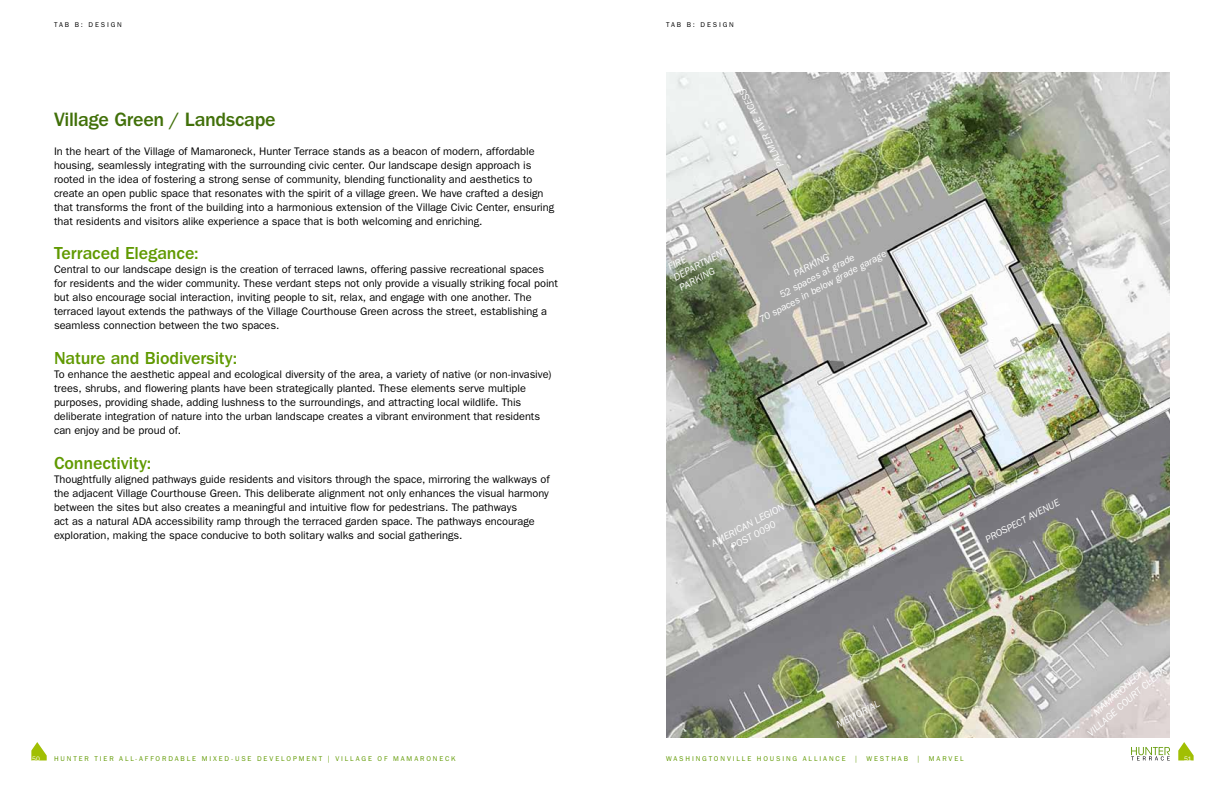
<style>
.page{position:relative;width:1224px;height:792px;background:#fff}
.page>*{position:absolute;margin:0;border:0;box-sizing:border-box;transform-origin:0 0}
.t1{font:500 20px "ITC Franklin Gothic Std";letter-spacing:-.015em;color:#417009}
.t2{font:500 18px "ITC Franklin Gothic Std";letter-spacing:-.005em;color:#609900}
.t3{font:11px/14px "ITC Franklin Gothic Std";letter-spacing:-.005em;color:#000}
.t4{font:italic 10px/12px "ITC Franklin Gothic Std";color:#fff;text-align:center}
.t5{font:7px "ITC Franklin Gothic Std";letter-spacing:.27em;color:#609900}
.t6{font:7px "ITC Franklin Gothic Std";letter-spacing:.27em;color:#000}
.t7{font:6.5px "ITC Franklin Gothic Std";color:#fff}
</style>
<div class="page">
<img style="left:666px;top:72px;width:504px;height:666px">
<svg style="left:31px;top:742px;width:16px;height:19px"></svg>
<svg style="left:1178px;top:742px;width:16px;height:19px"></svg>
<svg style="left:1131px;top:747px;width:39px;height:13px"></svg>
<p class="t6" style="left:54px;top:21px;width:69px">TAB B: DESIGN</p>
<h1 class="t1" style="left:54px;top:108px;width:223px">Village Green / Landscape</h1>
<p class="t3" style="left:54px;top:144px;width:502px">In the heart of the Village of Mamaroneck, Hunter Terrace stands as a beacon of modern, affordable housing, seamlessly integrating with the surrounding civic center. Our landscape design approach is rooted in the idea of fostering a strong sense of community, blending functionality and aesthetics to create an open public space that resonates with the spirit of a village green. We have crafted a design that transforms the front of the building into a harmonious extension of the Village Civic Center, ensuring that residents and visitors alike experience a space that is both welcoming and enriching.</p>
<h2 class="t2" style="left:54px;top:243px;width:146px">Terraced Elegance:</h2>
<p class="t3" style="left:54px;top:263px;width:506px">Central to our landscape design is the creation of terraced lawns, offering passive recreational spaces for residents and the wider community. These verdant steps not only provide a visually striking focal point but also encourage social interaction, inviting people to sit, relax, and engage with one another. The terraced layout extends the pathways of the Village Courthouse Green across the street, establishing a seamless connection between the two spaces.</p>
<h2 class="t2" style="left:54px;top:348px;width:185px">Nature and Biodiversity:</h2>
<p class="t3" style="left:54px;top:367px;width:499px">To enhance the aesthetic appeal and ecological diversity of the area, a variety of native (or non-invasive) trees, shrubs, and flowering plants have been strategically planted. These elements serve multiple purposes, providing shade, adding lushness to the surroundings, and attracting local wildlife. This deliberate integration of nature into the urban landscape creates a vibrant environment that residents can enjoy and be proud of.</p>
<h2 class="t2" style="left:54px;top:453px;width:99px">Connectivity:</h2>
<p class="t3" style="left:54px;top:472px;width:497px">Thoughtfully aligned pathways guide residents and visitors through the space, mirroring the walkways of the adjacent Village Courthouse Green. This deliberate alignment not only enhances the visual harmony between the sites but also creates a meaningful and intuitive flow for pedestrians. The pathways<br>act as a natural ADA accessibility ramp through the terraced garden space. The pathways encourage exploration, making the space conducive to both solitary walks and social gatherings.</p>
<p class="t6" style="left:666px;top:21px;width:69px">TAB B: DESIGN</p>
<p class="t4" style="left:776px;top:169px;width:88px;rotate:-117deg">PALMER AVE ACESS</p>
<p class="t4" style="left:666px;top:262px;width:61px;text-align:left;rotate:-28deg">FIRE<br>DEPARTMENT<br>PARKING</p>
<p class="t4" style="left:746px;top:293px;width:144px;rotate:-28deg">PARKING<br>52 spaces at grade<br>70 spaces in below grade garage</p>
<p class="t4" style="left:709px;top:539px;width:83px;rotate:-28deg">AMERICAN LEGION<br>POST 0090</p>
<p class="t4" style="left:834px;top:720px;width:49px;rotate:-28deg">MEMORIAL</p>
<p class="t4" style="left:983px;top:535px;width:84px;rotate:-28deg">PROSPECT AVENUE</p>
<p class="t4" style="left:1077px;top:721px;width:102px;rotate:-41deg">MAMARONECK<br>VILLAGE COURT CLERK</p>
<p class="t7" style="left:32px;top:755px;width:9px">50</p>
<p class="t5" style="left:54px;top:754px;width:403px">HUNTER TIER ALL-AFFORDABLE MIXED-USE DEVELOPMENT | VILLAGE OF MAMARONECK</p>
<p class="t5" style="left:666px;top:754px;width:181px">WASHINGTONVILLE HOUSING ALLIANCE</p>
<p class="t5" style="left:855px;top:754px;width:3px">|</p>
<p class="t5" style="left:866px;top:754px;width:43px">WESTHAB</p>
<p class="t5" style="left:918px;top:754px;width:3px">|</p>
<p class="t5" style="left:929px;top:754px;width:36px">MARVEL</p>
<p class="t7" style="left:1184px;top:755px;width:9px">51</p>
</div>
